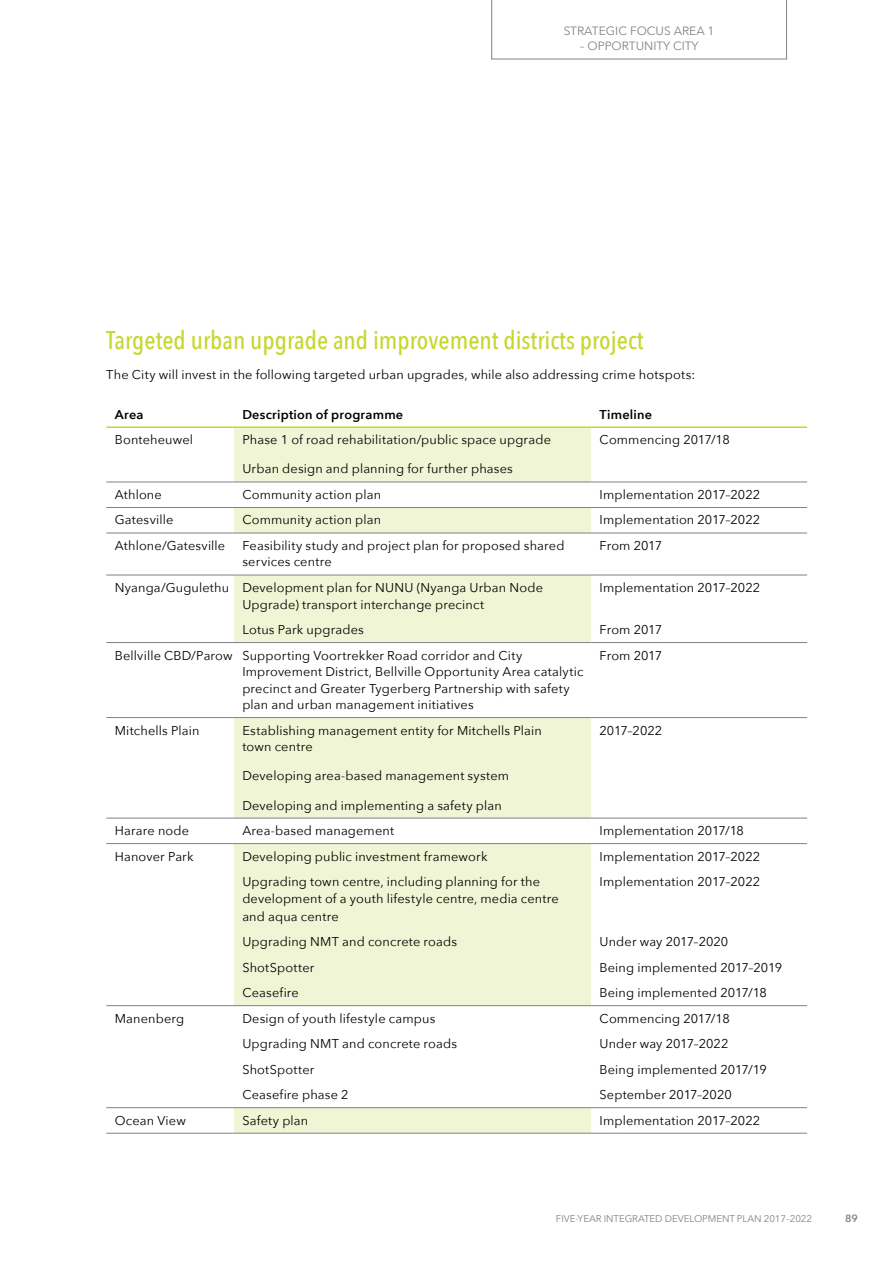
<style>
.page{position:relative;width:893px;height:1263px;background:#fff}
.page>*{position:absolute;margin:0;border:0;box-sizing:border-box;transform-origin:0 0}
.t1{font:500 25.5px "Avenir Next Condensed";color:#c4d82e}
.t2{font:12.75px/16.5px "Avenir Next";letter-spacing:.01em;color:#000}
.t3{font:600 12.75px "Avenir Next";letter-spacing:.015em;color:#000}
.t4{font:12px "Avenir Next";color:#808285}
.t5{font:600 10.5px "Avenir Next";color:#808285}
.t6{font:9.75px "Avenir Next";letter-spacing:-.01em;color:#808285}
</style>
<div class="page">
<svg style="left:234px;top:428px;width:357px;height:705px;fill:#f0f5d5"></svg>
<hr style="left:106px;top:426px;width:128px;height:2px;background:#c4d82e">
<hr style="left:234px;top:426px;width:357px;height:2px;background:#c4d82e">
<hr style="left:591px;top:426px;width:216px;height:2px;background:#c4d82e">
<hr style="left:106px;top:482px;width:128px;height:1px;background:#808285">
<hr style="left:234px;top:482px;width:357px;height:1px;background:#808285">
<hr style="left:591px;top:482px;width:216px;height:1px;background:#808285">
<hr style="left:106px;top:507px;width:128px;height:1px;background:#808285">
<hr style="left:234px;top:507px;width:357px;height:1px;background:#808285">
<hr style="left:591px;top:507px;width:216px;height:1px;background:#808285">
<hr style="left:106px;top:533px;width:128px;height:1px;background:#808285">
<hr style="left:234px;top:533px;width:357px;height:1px;background:#808285">
<hr style="left:591px;top:533px;width:216px;height:1px;background:#808285">
<hr style="left:106px;top:575px;width:128px;height:1px;background:#808285">
<hr style="left:234px;top:575px;width:357px;height:1px;background:#808285">
<hr style="left:591px;top:575px;width:216px;height:1px;background:#808285">
<hr style="left:106px;top:642px;width:128px;height:1px;background:#808285">
<hr style="left:234px;top:642px;width:357px;height:1px;background:#808285">
<hr style="left:591px;top:642px;width:216px;height:1px;background:#808285">
<hr style="left:106px;top:717px;width:128px;height:1px;background:#808285">
<hr style="left:234px;top:717px;width:357px;height:1px;background:#808285">
<hr style="left:591px;top:717px;width:216px;height:1px;background:#808285">
<hr style="left:106px;top:818px;width:128px;height:1px;background:#808285">
<hr style="left:234px;top:818px;width:357px;height:1px;background:#808285">
<hr style="left:591px;top:818px;width:216px;height:1px;background:#808285">
<hr style="left:106px;top:843px;width:128px;height:1px;background:#808285">
<hr style="left:234px;top:843px;width:357px;height:1px;background:#808285">
<hr style="left:591px;top:843px;width:216px;height:1px;background:#808285">
<hr style="left:106px;top:1005px;width:128px;height:1px;background:#808285">
<hr style="left:234px;top:1005px;width:357px;height:1px;background:#808285">
<hr style="left:591px;top:1005px;width:216px;height:1px;background:#808285">
<hr style="left:106px;top:1107px;width:128px;height:1px;background:#808285">
<hr style="left:234px;top:1107px;width:357px;height:1px;background:#808285">
<hr style="left:591px;top:1107px;width:216px;height:1px;background:#808285">
<hr style="left:106px;top:1133px;width:128px;height:1px;background:#808285">
<hr style="left:234px;top:1133px;width:357px;height:1px;background:#808285">
<hr style="left:591px;top:1133px;width:216px;height:1px;background:#808285">
<svg style="left:491px;top:0;width:296px;height:59px"></svg>
<p class="t4" style="left:564px;top:21px;width:152px">STRATEGIC FOCUS AREA 1</p>
<p class="t4" style="left:580px;top:36px;width:121px">– OPPORTUNITY CITY</p>
<h1 class="t1" style="left:106px;top:324px;width:539px">Targeted urban upgrade and improvement districts project</h1>
<p class="t2" style="left:106px;top:365px;width:590px">The City will invest in the following targeted urban upgrades, while also addressing crime hotspots:</p>
<p class="t3" style="left:115px;top:403px;width:30px">Area</p>
<p class="t3" style="left:242px;top:403px;width:162px">Description of programme</p>
<p class="t3" style="left:600px;top:403px;width:54px">Timeline</p>
<p class="t2" style="left:115px;top:431px;width:80px">Bonteheuwel</p>
<p class="t2" style="left:242px;top:431px;width:310px">Phase 1 of road rehabilitation/public space upgrade</p>
<p class="t2" style="left:242px;top:460px;width:272px">Urban design and planning for further phases</p>
<p class="t2" style="left:600px;top:431px;width:132px">Commencing 2017/18</p>
<p class="t2" style="left:115px;top:486px;width:49px">Athlone</p>
<p class="t2" style="left:242px;top:486px;width:140px">Community action plan</p>
<p class="t2" style="left:600px;top:486px;width:162px">Implementation 2017–2022</p>
<p class="t2" style="left:115px;top:511px;width:60px">Gatesville</p>
<p class="t2" style="left:242px;top:511px;width:140px">Community action plan</p>
<p class="t2" style="left:600px;top:511px;width:162px">Implementation 2017–2022</p>
<p class="t2" style="left:115px;top:537px;width:112px">Athlone/Gatesville</p>
<p class="t2" style="left:242px;top:537px;width:324px">Feasibility study and project plan for proposed shared services centre</p>
<p class="t2" style="left:600px;top:537px;width:64px">From 2017</p>
<p class="t2" style="left:242px;top:579px;width:302px;text-indent:-128px">Nyanga/Gugulethu Development plan for NUNU (Nyanga Urban Node<br>Upgrade) transport interchange precinct</p>
<p class="t2" style="left:600px;top:579px;width:162px">Implementation 2017–2022</p>
<p class="t2" style="left:242px;top:621px;width:123px">Lotus Park upgrades</p>
<p class="t2" style="left:600px;top:621px;width:64px">From 2017</p>
<p class="t2" style="left:242px;top:646px;width:343px;text-indent:-128px">Bellville CBD/Parow Supporting Voortrekker Road corridor and City Improvement District, Bellville Opportunity Area catalytic precinct and Greater Tygerberg Partnership with safety plan and urban management initiatives</p>
<p class="t2" style="left:600px;top:646px;width:64px">From 2017</p>
<p class="t2" style="left:115px;top:721px;width:86px">Mitchells Plain</p>
<p class="t2" style="left:242px;top:721px;width:301px">Establishing management entity for Mitchells Plain town centre</p>
<p class="t2" style="left:242px;top:767px;width:268px">Developing area-based management system</p>
<p class="t2" style="left:242px;top:796px;width:261px">Developing and implementing a safety plan</p>
<p class="t2" style="left:600px;top:721px;width:64px">2017–2022</p>
<p class="t2" style="left:115px;top:822px;width:76px">Harare node</p>
<p class="t2" style="left:242px;top:822px;width:153px">Area-based management</p>
<p class="t2" style="left:600px;top:822px;width:146px">Implementation 2017/18</p>
<p class="t2" style="left:115px;top:847px;width:80px">Hanover Park</p>
<p class="t2" style="left:242px;top:847px;width:247px">Developing public investment framework</p>
<p class="t2" style="left:600px;top:847px;width:162px">Implementation 2017–2022</p>
<p class="t2" style="left:242px;top:872px;width:318px;line-height:17.2px">Upgrading town centre, including planning for the development of a youth lifestyle centre, media centre and aqua centre</p>
<p class="t2" style="left:600px;top:873px;width:162px">Implementation 2017–2022</p>
<p class="t2" style="left:242px;top:933px;width:216px">Upgrading NMT and concrete roads</p>
<p class="t2" style="left:600px;top:933px;width:130px">Under way 2017–2020</p>
<p class="t2" style="left:242px;top:958px;width:73px">ShotSpotter</p>
<p class="t2" style="left:600px;top:958px;width:184px">Being implemented 2017–2019</p>
<p class="t2" style="left:242px;top:984px;width:58px">Ceasefire</p>
<p class="t2" style="left:600px;top:984px;width:169px">Being implemented 2017/18</p>
<p class="t2" style="left:115px;top:1009px;width:71px">Manenberg</p>
<p class="t2" style="left:242px;top:1009px;width:195px">Design of youth lifestyle campus</p>
<p class="t2" style="left:600px;top:1009px;width:132px">Commencing 2017/18</p>
<p class="t2" style="left:242px;top:1035px;width:216px">Upgrading NMT and concrete roads</p>
<p class="t2" style="left:600px;top:1035px;width:130px">Under way 2017–2022</p>
<p class="t2" style="left:242px;top:1060px;width:73px">ShotSpotter</p>
<p class="t2" style="left:600px;top:1060px;width:169px">Being implemented 2017/19</p>
<p class="t2" style="left:242px;top:1086px;width:108px">Ceasefire phase 2</p>
<p class="t2" style="left:600px;top:1086px;width:134px">September 2017–2020</p>
<p class="t2" style="left:115px;top:1111px;width:73px">Ocean View</p>
<p class="t2" style="left:242px;top:1111px;width:67px">Safety plan</p>
<p class="t2" style="left:600px;top:1111px;width:162px">Implementation 2017–2022</p>
<p class="t6" style="left:556px;top:1210px;width:258px">FIVE-YEAR INTEGRATED DEVELOPMENT PLAN 2017–2022</p>
<p class="t5" style="left:845px;top:1210px;width:14px">89</p>
</div>
